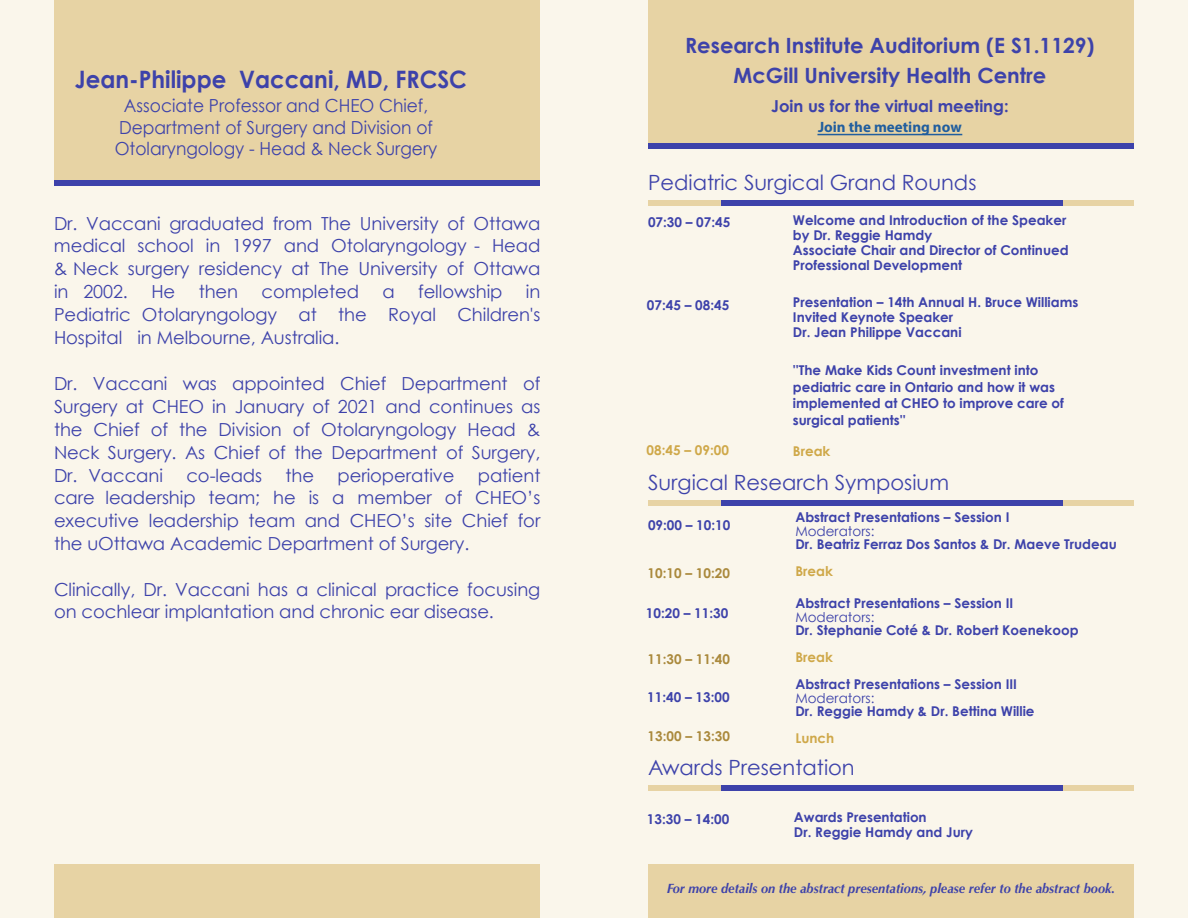
<style>
.page{position:relative;width:1188px;height:918px;background:#fff}
.page>*{position:absolute;margin:0;border:0;box-sizing:border-box;transform-origin:0 0}
.t1{font:700 24px "Century Gothic";color:#3d42aa;scale:.95 1}
.t2{font:21px "Century Gothic";color:#3d42aa}
.t3{font:700 21px/30.2px "Century Gothic";color:#3d42aa;text-align:center}
.t4{font:18px/23px "Century Gothic";letter-spacing:-.005em;color:#3d42aa;text-align:justify}
.t5{font:18px/21.6px "Century Gothic";letter-spacing:-.005em;color:#3d42aa;text-align:center;scale:.95 1}
.t6{font:700 16.5px "Century Gothic";color:#3d42aa}
.t7{font:700 15px "Myriad Pro";color:#215e9e}
.t8{font:700 13.5px/15px "Century Gothic";color:#3d42aa}
.t9{font:italic 700 13.5px "Optima";color:#3d42aa;scale:.95 1}
.t10{font:13.5px "Century Gothic";color:#3d42aa}
.t11{font:700 13.5px "Century Gothic";color:#3d42aa}
.t12{font:700 13.5px "Century Gothic";color:#aa893c}
.t13{font:700 13.5px "Century Gothic";color:#cfa849}
.t14{font:700 13.5px "Century Gothic";color:#cfa849}
.t15{font:700 13.5px "Century Gothic";color:#aa893c}
.t16{font:700 13.5px "Century Gothic";color:#cfa848}
.s1{font-style:inherit}
</style>
<div class="page">
<div style="left:594px;top:0;width:594px;height:918px;background:#faf6eb"></div>
<div style="left:0;top:0;width:594px;height:918px;background:#faf6eb"></div>
<div style="left:54px;top:0;width:486px;height:183px;background:#e7d3a4"></div>
<div style="left:648px;top:0;width:486px;height:146px;background:#e7d3a4"></div>
<div style="left:54px;top:864px;width:486px;height:54px;background:#e7d3a4"></div>
<div style="left:648px;top:864px;width:486px;height:54px;background:#e7d3a4"></div>
<hr style="left:817px;top:134px;width:145px;height:1px;background:#215e9e">
<div style="left:54px;top:180px;width:486px;height:6px;background:#3d42aa"></div>
<div style="left:648px;top:143px;width:486px;height:6px;background:#3d42aa"></div>
<div style="left:648px;top:200px;width:74px;height:6px;background:#e7d3a4"></div>
<div style="left:1060px;top:200px;width:74px;height:6px;background:#e7d3a4"></div>
<div style="left:721px;top:200px;width:342px;height:6px;background:#3d42aa"></div>
<div style="left:648px;top:500px;width:74px;height:6px;background:#e7d3a4"></div>
<div style="left:1060px;top:500px;width:74px;height:6px;background:#e7d3a4"></div>
<div style="left:721px;top:500px;width:342px;height:6px;background:#3d42aa"></div>
<div style="left:648px;top:785px;width:74px;height:6px;background:#e7d3a4"></div>
<div style="left:1060px;top:785px;width:74px;height:6px;background:#e7d3a4"></div>
<div style="left:721px;top:785px;width:342px;height:6px;background:#3d42aa"></div>
<h1 class="t1" style="left:75px;top:61px;width:414px">Jean-Philippe Vaccani<span class="s1">, MD, FRCSC</span></h1>
<p class="t5" style="left:115px;top:95px;width:341px">Associate Professor and CHEO Chief,<br>Department of Surgery and Division of<br>Otolaryngology - Head &amp; Neck Surgery</p>
<p class="t4" style="left:54px;top:211px;width:488px">Dr. Vaccani graduated from The University of Ottawa medical school in 1997 and Otolaryngology - Head &amp; Neck surgery residency at The University of Ottawa in 2002.</p>
<p class="t4" style="left:54px;top:280px;width:488px;text-indent:472px">in Pediatric Otolaryngology at the Royal Children's Hospital in Melbourne, Australia.</p>
<p class="t4" style="left:54px;top:372px;width:488px">Dr. Vaccani was appointed Chief Department of Surgery at CHEO in January of 2021 and continues as the Chief of the Division of Otolaryngology Head &amp; Neck Surgery. As Chief of the Department of Surgery, Dr. Vaccani</p>
<p class="t4" style="left:151px;top:280px;width:25px">He</p>
<p class="t4" style="left:199px;top:280px;width:41px">then</p>
<p class="t4" style="left:262px;top:280px;width:99px">completed</p>
<p class="t4" style="left:382px;top:280px;width:14px">a</p>
<p class="t4" style="left:418px;top:280px;width:86px">fellowship</p>
<p class="t4" style="left:54px;top:463px;width:488px;text-indent:424px">patient care leadership team; he is a member of CHEO’s executive leadership team and CHEO’s site Chief for the uOttawa Academic Department of Surgery.</p>
<p class="t4" style="left:54px;top:578px;width:488px;line-height:22.2px">Clinically, Dr. Vaccani has a clinical practice focusing on cochlear implantation and chronic ear disease.</p>
<p class="t4" style="left:186px;top:463px;width:77px">co-leads</p>
<p class="t4" style="left:286px;top:463px;width:30px">the</p>
<p class="t4" style="left:338px;top:463px;width:118px">perioperative</p>
<p class="t3" style="left:685px;top:29px;width:411px">Research Institute Auditorium (E S1.1129)<br>McGill University Health Centre</p>
<p class="t6" style="left:771px;top:96px;width:239px">Join us for the virtual meeting:</p>
<p class="t7" style="left:818px;top:117px;width:145px">Join the meeting now</p>
<p class="t2" style="left:648px;top:169px;width:330px">Pediatric Surgical Grand Rounds</p>
<p class="t8" style="left:793px;top:212px;width:277px"><span class="s1">W</span>elcome <span class="s1">and Introduction of the Speaker by</span> Dr<span class="s1">.</span> Reggie Hamdy<br>Associate Chair and Director of Continued<br>Professional Development</p>
<p class="t8" style="left:793px;top:294px;width:287px">Presentation – 14th Annual H. Bruce Williams<br>Invited Keynote Speaker<br>Dr. Jean Philippe Vaccani</p>
<p class="t8" style="left:793px;top:361px;width:273px;line-height:16.5px"><span class="s1">''The</span> Make Kids Count investment into pediatric care in Ontario and how it was implemented at CHEO to improve care of surgical pa<span class="s1">tients''</span></p>
<p class="t16" style="left:793px;top:441px;width:39px">Break</p>
<p class="t2" style="left:648px;top:469px;width:303px">Surgical Research Symposium</p>
<p class="t8" style="left:795px;top:509px;width:216px">Abstract Presentations – Session I</p>
<p class="t10" style="left:795px;top:522px;width:81px">Moderators:</p>
<p class="t8" style="left:795px;top:536px;width:323px">Dr. Beatriz Ferraz Dos Santos &amp; Dr. Maeve Trudeau</p>
<p class="t13" style="left:795px;top:561px;width:39px">Break</p>
<p class="t8" style="left:795px;top:595px;width:219px">Abstract Presentations – Session II</p>
<p class="t10" style="left:795px;top:608px;width:81px">Moderators:</p>
<p class="t8" style="left:795px;top:622px;width:285px">Dr. Stephanie Coté &amp; Dr. Robert Koenekoop</p>
<p class="t13" style="left:795px;top:647px;width:39px">Break</p>
<p class="t8" style="left:795px;top:676px;width:223px">Abstract Presentations – Session III</p>
<p class="t10" style="left:795px;top:689px;width:81px">Moderators:</p>
<p class="t8" style="left:795px;top:703px;width:241px">Dr. Reggie Hamdy &amp; Dr. Bettina Willie</p>
<p class="t13" style="left:795px;top:728px;width:40px">Lunch</p>
<p class="t2" style="left:648px;top:754px;width:208px">Awards Presentation</p>
<p class="t8" style="left:794px;top:809px;width:181px">Awards Presentation<br>Dr. Reggie Hamdy and Jury</p>
<p class="t8" style="left:647px;top:297px;width:84px">07:<span class="s1">45</span> – 0<span class="s1">8</span>:45</p>
<p class="t14" style="left:647px;top:440px;width:84px">08:45 – 09:00</p>
<p class="t11" style="left:648px;top:515px;width:84px"><span class="s1">0</span>9:00 <span class="s1">–</span> 10<span class="s1">:</span>10</p>
<p class="t12" style="left:648px;top:563px;width:84px">10:10 – 10:2<span class="s1">0</span></p>
<p class="t11" style="left:646px;top:603px;width:84px">10:2<span class="s1">0</span> – 11:3<span class="s1">0</span></p>
<p class="t12" style="left:648px;top:649px;width:84px">11:3<span class="s1">0</span> – 11:<span class="s1">40</span></p>
<p class="t11" style="left:647px;top:686px;width:84px">11:<span class="s1">4</span>0 – 13:00</p>
<p class="t15" style="left:648px;top:726px;width:84px"><span class="s1">1</span>3<span class="s1">:</span>00 <span class="s1">– 1</span>3<span class="s1">:</span>30</p>
<p class="t9" style="left:667px;top:880px;width:473px">For more details on the abstract presentations, please refer to the abstract book.</p>
</div>
